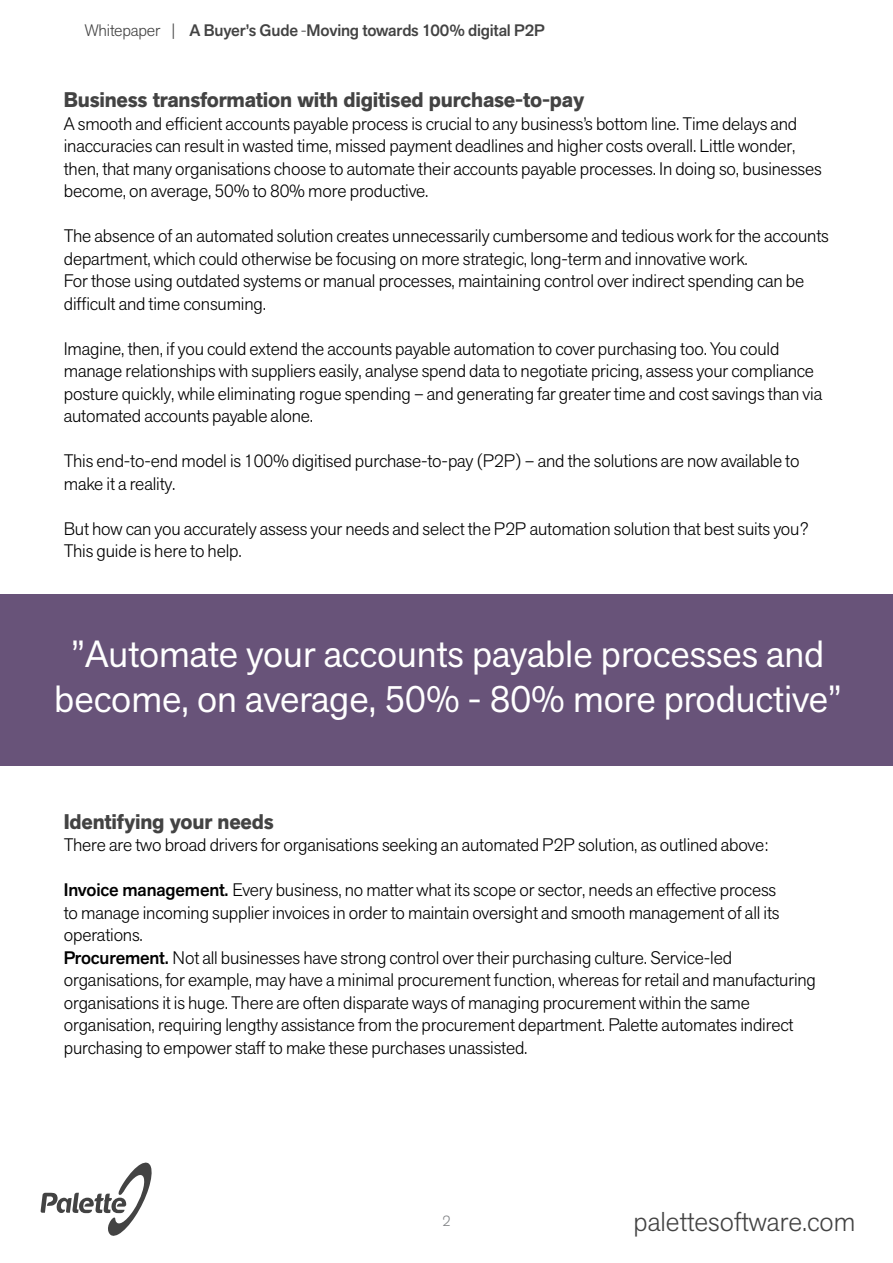
<style>
.page{position:relative;width:893px;height:1263px;background:#fff}
.page>*{position:absolute;margin:0;border:0;box-sizing:border-box;transform-origin:0 0}
.t1{font:37.5px/45px "Akzid Grtsk Next";color:#fff;text-align:center}
.t2{font:300 27px "Akzid Grtsk Next";color:#434343}
.t3{font:700 21px "Akzid Grtsk Next";letter-spacing:-.01em;color:#434343}
.t4{font:300 18px/22.5px "Akzid Grtsk Next";letter-spacing:-.01em;color:#000}
.t5{font:500 16.5px "Akzid Grtsk Next";letter-spacing:-.015em;color:#434343}
.t6{font:300 15px "Akzid Grtsk Next";color:#808285}
.s1{font-weight:300}
.s2{font-weight:500}
</style>
<div class="page">
<svg style="left:41px;top:1162px;width:111px;height:74px"></svg>
<div style="left:0;top:594px;width:893px;height:171px;background:#685379"></div>
<p class="t5" style="left:85px;top:20px;width:462px"><span class="s1">Whitepaper |</span> A Buyer’s Gude <span class="s1">-</span>Moving towards 100% digital P2P</p>
<p class="t3" style="left:64px;top:86px;width:522px">Business transformation with digitised purchase-to-pay</p>
<p class="t4" style="left:64px;top:112px;width:759px">A smooth and efficient accounts payable process is crucial to any business’s bottom line. Time delays and inaccuracies can result in wasted time, missed payment deadlines and higher costs overall. Little wonder, then, that many organisations choose to automate their accounts payable processes. In doing so, businesses become, on average, 50% to 80% more productive.</p>
<p class="t4" style="left:64px;top:225px;width:766px">The absence of an automated solution creates unnecessarily cumbersome and tedious work for the accounts department, which could otherwise be focusing on more strategic, long-term and innovative work.<br>For those using outdated systems or manual processes, maintaining control over indirect spending can be difficult and time consuming.</p>
<p class="t4" style="left:64px;top:337px;width:760px">Imagine, then, if you could extend the accounts payable automation to cover purchasing too. You could manage relationships with suppliers easily, analyse spend data to negotiate pricing, assess your compliance posture quickly, while eliminating rogue spending – and generating far greater time and cost savings than via automated accounts payable alone.</p>
<p class="t4" style="left:64px;top:450px;width:737px">This end-to-end model is 100% digitised purchase-to-pay (P2P) – and the solutions are now available to make it a reality.</p>
<p class="t4" style="left:64px;top:517px;width:746px">But how can you accurately assess your needs and select the P2P automation solution that best suits you?<br>This guide is here to help.</p>
<h1 class="t1" style="left:54px;top:631px;width:789px">”Automate your accounts payable processes and become, on average, 50% - 80% more productive”</h1>
<p class="t3" style="left:64px;top:808px;width:211px">Identifying your needs</p>
<p class="t4" style="left:64px;top:834px;width:706px">There are two broad drivers for organisations seeking an automated P2P solution, as outlined above:</p>
<p class="t4" style="left:64px;top:879px;width:754px"><span class="s2">Invoice management.</span> Every business, no matter what its scope or sector, needs an effective process<br>to manage incoming supplier invoices in order to maintain oversight and smooth management of all its operations.<br><span class="s2">Procurement.</span> Not all businesses have strong control over their purchasing culture. Service-led organisations, for example, may have a minimal procurement function, whereas for retail and manufacturing organisations it is huge. There are often disparate ways of managing procurement within the same organisation, requiring lengthy assistance from the procurement department. Palette automates indirect purchasing to empower staff to make these purchases unassisted.</p>
<p class="t6" style="left:442px;top:1211px;width:10px">2</p>
<h2 class="t2" style="left:634px;top:1204px;width:223px">palettesoftware.com</h2>
</div>
